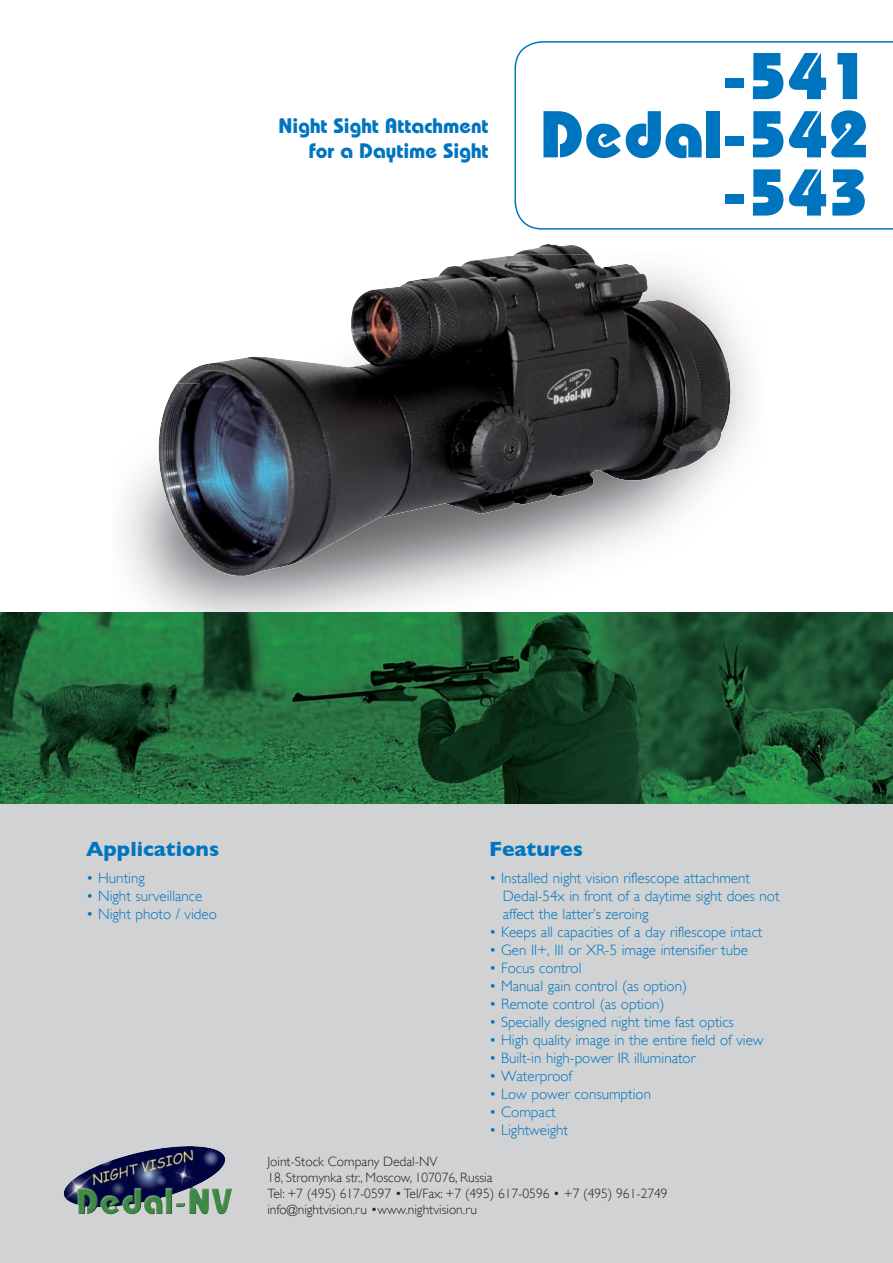
<style>
.page{position:relative;width:893px;height:1263px;background:#fff}
.page>*{position:absolute;margin:0;border:0;box-sizing:border-box;transform-origin:0 0}
.t1{font:800 66px/58.2px "Bauhaus";color:#0075bf;text-align:right}
.t2{font:700 21px/25.2px "Bauhaus";color:#0075bf;text-align:right}
.t3{font:700 21px "Gill Sans";color:#0075bf}
.t4{font:300 15px/18px "Gill Sans";color:#0075bf}
.t5{font:300 13.5px/16.2px "Gill Sans";color:#231f20}
</style>
<div class="page">
<img style="left:516px;top:243px;width:73px;height:11px">
<img style="left:336px;top:254px;width:350px;height:269px">
<img style="left:185px;top:356px;width:151px;height:220px">
<img style="left:685px;top:308px;width:46px;height:159px">
<img style="left:158px;top:383px;width:27px;height:157px">
<img style="left:335px;top:522px;width:36px;height:21px">
<img style="left:177px;top:366px;width:22px;height:17px">
<div style="left:0;top:799px;width:893px;height:464px;background:#d1d2d4"></div>
<svg style="left:514px;top:41px;width:379px;height:189px"></svg>
<img style="left:0;top:612px;width:893px;height:192px">
<img style="left:63px;top:1146px;width:169px;height:68px">
<h2 class="t2" style="left:279px;top:115px;width:212px">Night Sight Attachment for a Daytime Sight</h2>
<h1 class="t1" style="left:540px;top:54px;width:330px">-541<br>Dedal-542 -543</h1>
<h2 class="t3" style="left:86px;top:837px;width:135px">Applications</h2>
<p class="t4" style="left:86px;top:869px;width:60px">• Hunting</p>
<p class="t4" style="left:86px;top:887px;width:118px">• Night surveillance</p>
<p class="t4" style="left:86px;top:905px;width:132px">• Night photo / video</p>
<h2 class="t3" style="left:489px;top:837px;width:95px">Features</h2>
<p class="t4" style="left:503px;top:869px;width:278px;text-indent:-14px">• Installed night vision riflescope attachment<br>Dedal-54x in front of a daytime sight does not affect the latter’s zeroing</p>
<p class="t4" style="left:489px;top:923px;width:275px">• Keeps all capacities of a day riflescope intact</p>
<p class="t4" style="left:489px;top:941px;width:260px">• Gen II+, III or XR-5 image intensifier tube</p>
<p class="t4" style="left:489px;top:959px;width:94px">• Focus control</p>
<p class="t4" style="left:489px;top:977px;width:199px">• Manual gain control (as option)</p>
<p class="t4" style="left:489px;top:995px;width:177px">• Remote control (as option)</p>
<p class="t4" style="left:489px;top:1013px;width:246px">• Specially designed night time fast optics</p>
<p class="t4" style="left:489px;top:1031px;width:276px">• High quality image in the entire field of view</p>
<p class="t4" style="left:489px;top:1049px;width:208px">• Built-in high-power IR illuminator</p>
<p class="t4" style="left:489px;top:1067px;width:85px">• Waterproof</p>
<p class="t4" style="left:489px;top:1085px;width:164px">• Low power consumption</p>
<p class="t4" style="left:489px;top:1103px;width:68px">• Compact</p>
<p class="t4" style="left:489px;top:1121px;width:81px">• Lightweight</p>
<p class="t5" style="left:267px;top:1153px;width:402px">Joint-Stock Company Dedal-NV<br>18, Stromynka str., Moscow, 107076, Russia<br>Tel: +7 (495) 617-0597 • Tel/Fax: +7 (495) 617-0596 • +7 (495) 961-2749 info@nightvision.ru •www.nightvision.ru</p>
</div>
